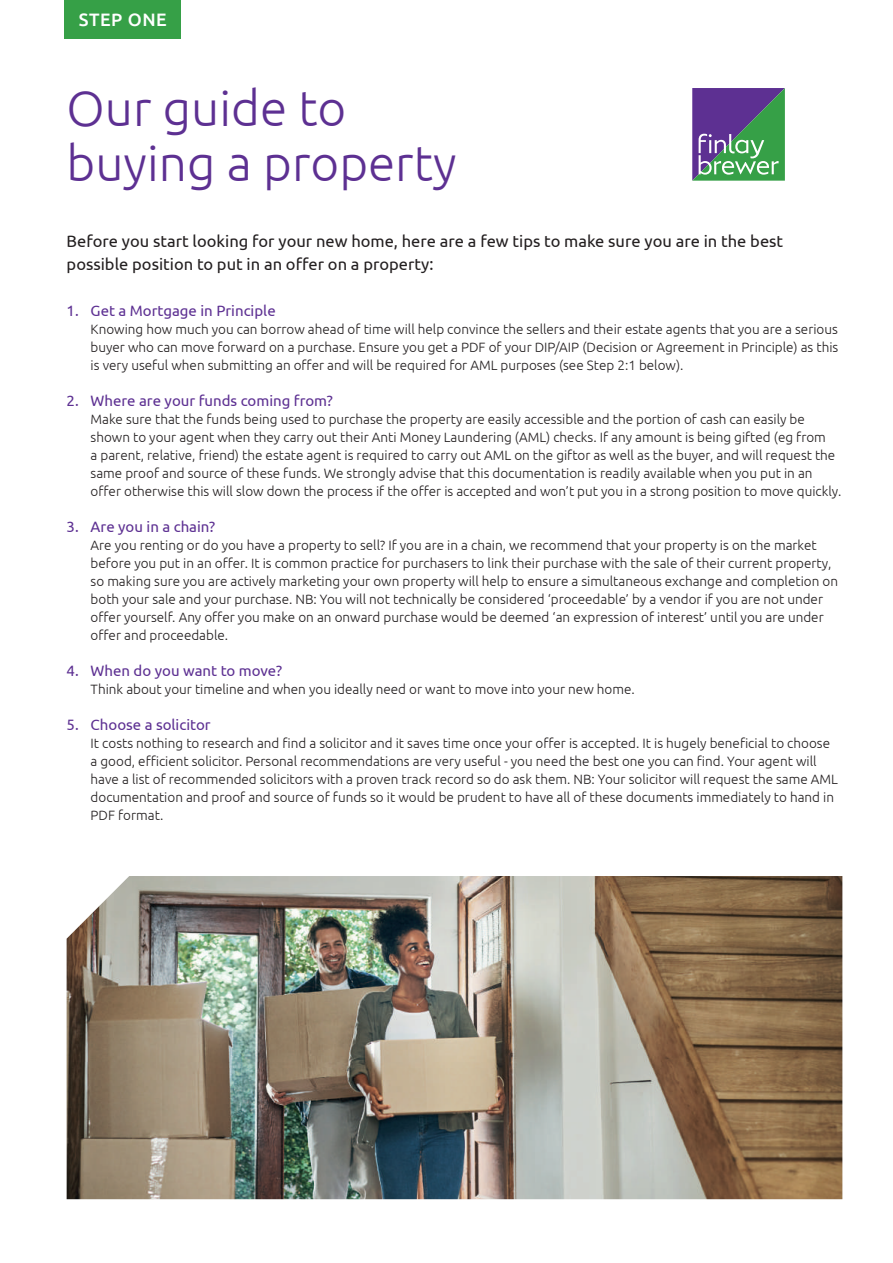
<style>
.page{position:relative;width:893px;height:1263px;background:#fff}
.page>*{position:absolute;margin:0;border:0;box-sizing:border-box;transform-origin:0 0}
.t1{font:300 49.5px/55.5px "Ubuntu";color:#5d3092}
.t2{font:500 18px "Ubuntu";letter-spacing:.03em;color:#fff}
.t3{font:16.5px/22.5px "Ubuntu";color:#231f20}
.t4{font:15px "Ubuntu";color:#5d3092}
.t5{font:300 13.5px/18px "Ubuntu";color:#231f20}
</style>
<div class="page">
<div style="left:65px;top:0;width:116px;height:38px;background:#36a047"></div>
<svg style="left:692px;top:88px;width:93px;height:93px"></svg>
<img style="left:67px;top:876px;width:775px;height:323px">
<h2 class="t2" style="left:79px;top:9px;width:89px">STEP ONE</h2>
<h1 class="t1" style="left:67px;top:79px;width:391px">Our guide to buying a property</h1>
<p class="t3" style="left:67px;top:230px;width:718px">Before you start looking for your new home, here are a few tips to make sure you are in the best possible position to put in an offer on a property:</p>
<p class="t4" style="left:67px;top:301px;width:211px">1. Get a Mortgage in Principle</p>
<p class="t5" style="left:91px;top:320px;width:749px;text-align:justify">Knowing how much you can borrow ahead of time will help convince the sellers and their estate agents that you are a serious buyer who can move forward on a purchase. Ensure you get a PDF of your DIP/AIP (Decision or Agreement in Principle) as this is very useful when submitting an offer and will be required for AML purposes (see Step 2:1 below).</p>
<p class="t4" style="left:67px;top:391px;width:268px">2. Where are your funds coming from?</p>
<p class="t5" style="left:91px;top:410px;width:752px">Make sure that the funds being used to purchase the property are easily accessible and the portion of cash can easily be shown to your agent when they carry out their Anti Money Laundering (AML) checks. If any amount is being gifted (eg from<br>a parent, relative, friend) the estate agent is required to carry out AML on the giftor as well as the buyer, and will request the same proof and source of these funds. We strongly advise that this documentation is readily available when you put in an offer otherwise this will slow down the process if the offer is accepted and won’t put you in a strong position to move quickly.</p>
<p class="t4" style="left:67px;top:517px;width:150px">3. Are you in a chain?</p>
<p class="t5" style="left:91px;top:536px;width:749px">Are you renting or do you have a property to sell? If you are in a chain, we recommend that your property is on the market before you put in an offer. It is common practice for purchasers to link their purchase with the sale of their current property, so making sure you are actively marketing your own property will help to ensure a simultaneous exchange and completion on both your sale and your purchase. NB: You will not technically be considered ‘proceedable’ by a vendor if you are not under offer yourself. Any offer you make on an onward purchase would be deemed ‘an expression of interest’ until you are under offer and proceedable.</p>
<p class="t4" style="left:67px;top:661px;width:217px">4. When do you want to move?</p>
<p class="t5" style="left:91px;top:680px;width:546px">Think about your timeline and when you ideally need or want to move into your new home.</p>
<p class="t4" style="left:67px;top:715px;width:146px">5. Choose a solicitor</p>
<p class="t5" style="left:91px;top:734px;width:749px">It costs nothing to research and find a solicitor and it saves time once your offer is accepted. It is hugely beneficial to choose a good, efficient solicitor. Personal recommendations are very useful - you need the best one you can find. Your agent will have a list of recommended solicitors with a proven track record so do ask them. NB: Your solicitor will request the same AML documentation and proof and source of funds so it would be prudent to have all of these documents immediately to hand in PDF format.</p>
</div>
